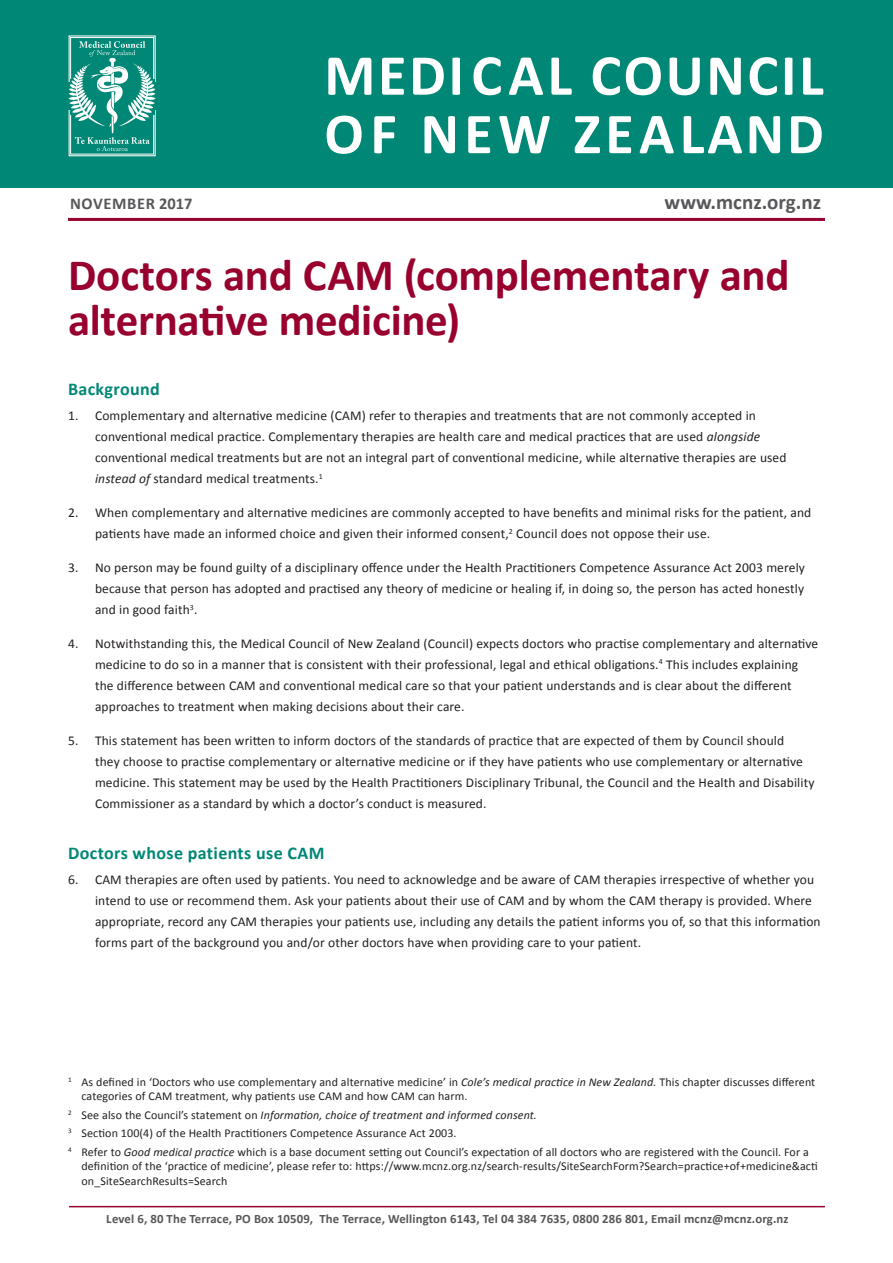
<style>
.page{position:relative;width:893px;height:1263px;background:#fff}
.page>*{position:absolute;margin:0;border:0;box-sizing:border-box;transform-origin:0 0}
.t1{font:700 58.5px/58.5px "Calibri";letter-spacing:.05em;color:#fff}
.Heading{font:700 45px/45px "Calibri";letter-spacing:-.005em;color:#98012d}
.t2{font:700 21px "Calibri";color:#58585b}
.MC_Sub_Headings{font:700 18px "Calibri";letter-spacing:.02em;color:#008775}
.t3{font:700 16.5px "Calibri";letter-spacing:.04em;color:#58585b}
.t4{font:13.5px/21px "Calibri";letter-spacing:.01em;color:#231f20}
.t5{font:700 12.75px "Calibri";letter-spacing:.01em;color:#58585b}
.Footnotes{font:12px/14.4px "Calibri";letter-spacing:.01em;color:#231f20}
.Footnotes-2{font:italic 12px "Calibri";letter-spacing:.01em;color:#231f20}
.s1{font-style:italic}
.s2{font-style:normal}
</style>
<div class="page">
<hr style="left:68px;top:218px;width:757px;height:3px;background:#98012d">
<div style="left:0;top:0;width:893px;height:188px;background:#008775"></div>
<hr style="left:69px;top:1206px;width:756px;height:1px;background:#98012d">
<div style="left:70px;top:37px;width:84px;height:117px;border:1px solid #fff"></div>
<svg style="left:68px;top:41px;width:88px;height:110px"></svg>
<p class="t3" style="left:70px;top:194px;width:124px">NOVEMBER 2017</p>
<h1 class="t1" style="left:324px;top:43px;width:501px">MEDICAL COUNCIL<br>OF NEW ZEALAND</h1>
<h3 class="t2" style="left:665px;top:189px;width:158px">www.mcnz.org.nz</h3>
<p class="Heading" style="left:68px;top:251px;width:723px">Doctors and CAM (complementary and alternative medicine)</p>
<p class="MC_Sub_Headings" style="left:68px;top:378px;width:93px">Background</p>
<p class="t4" style="left:95px;top:405px;width:693px;text-indent:-27px">1. Complementary and alternative medicine (CAM) refer to therapies and treatments that are not commonly accepted in conventional medical practice. Complementary therapies are health care and medical practices that are used <span class="s1">alongside </span>conventional medical treatments but are not an integral part of conventional medicine, while alternative therapies are used <span class="s1">instead of</span> standard medical treatments.<sup>1</sup></p>
<p class="t4" style="left:95px;top:502px;width:718px;text-indent:-27px">2. When complementary and alternative medicines are commonly accepted to have benefits and minimal risks for the patient, and patients have made an informed choice and given their informed consent,<sup>2</sup> Council does not oppose their use.</p>
<p class="t4" style="left:95px;top:556px;width:711px;text-align:justify;text-indent:-27px">3. No person may be found guilty of a disciplinary offence under the Health Practitioners Competence Assurance Act 2003 merely because that person has adopted and practised any theory of medicine or healing if, in doing so, the person has acted honestly and in good faith<sup>3</sup>.</p>
<p class="t4" style="left:95px;top:632px;width:725px;text-indent:-27px">4. Notwithstanding this, the Medical Council of New Zealand (Council) expects doctors who practise complementary and alternative medicine to do so in a manner that is consistent with their professional, legal and ethical obligations.<sup>4</sup> This includes explaining the difference between CAM and conventional medical care so that your patient understands and is clear about the different approaches to treatment when making decisions about their care.</p>
<p class="t4" style="left:95px;top:729px;width:721px;text-indent:-27px">5. This statement has been written to inform doctors of the standards of practice that are expected of them by Council should<br>they choose to practise complementary or alternative medicine or if they have patients who use complementary or alternative medicine. This statement may be used by the Health Practitioners Disciplinary Tribunal, the Council and the Health and Disability Commissioner as a standard by which a doctor’s conduct is measured.</p>
<p class="MC_Sub_Headings" style="left:68px;top:842px;width:258px">Doctors whose patients use CAM</p>
<p class="t4" style="left:95px;top:868px;width:727px;text-indent:-27px">6. CAM therapies are often used by patients. You need to acknowledge and be aware of CAM therapies irrespective of whether you intend to use or recommend them. Ask your patients about their use of CAM and by whom the CAM therapy is provided. Where appropriate, record any CAM therapies your patients use, including any details the patient informs you of, so that this information forms part of the background you and/or other doctors have when providing care to your patient.</p>
<p class="Footnotes" style="left:82px;top:1074px;width:735px;text-indent:-14px"><sup>1</sup> As defined in ‘Doctors who use complementary and alternative medicine’ in <span class="s1">Cole’s medical practice in New Zealand.</span> This chapter discusses different categories of CAM treatment, why patients use CAM and how CAM can harm.</p>
<p class="Footnotes-2" style="left:68px;top:1107px;width:470px"><sup>2</sup> <span class="s2">See also the Council’s statement on</span> Information, choice of treatment and informed consent.</p>
<p class="Footnotes" style="left:68px;top:1125px;width:390px"><sup>3</sup> Section 100(4) of the Health Practitioners Competence Assurance Act 2003.</p>
<p class="Footnotes" style="left:82px;top:1144px;width:738px;text-indent:-14px"><sup>4</sup> Refer to <span class="s1">Good medical practice</span> which is a base document setting out Council’s expectation of all doctors who are registered with the Council. For a definition of the ‘practice of medicine’, please refer to: https://www.mcnz.org.nz/search-results/SiteSearchForm?Search=practice+of+medicine&amp;acti on_SiteSearchResults=Search</p>
<p class="t5" style="left:106px;top:1211px;width:684px">Level 6, 80 The Terrace, PO Box 10509, The Terrace, Wellington 6143, Tel 04 384 7635, 0800 286 801, Email mcnz@mcnz.org.nz</p>
</div>
